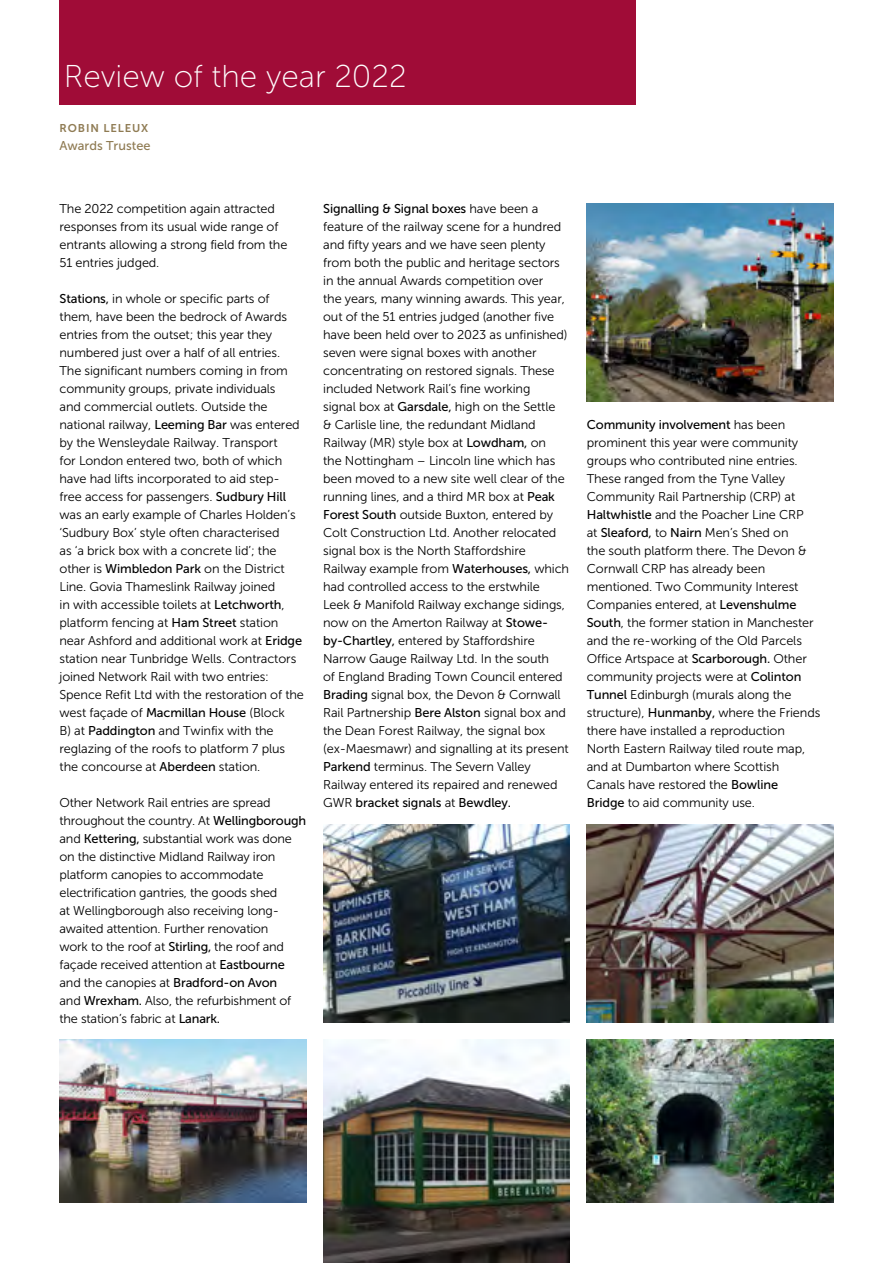
<style>
.page{position:relative;width:893px;height:1263px;background:#fff}
.page>*{position:absolute;margin:0;border:0;box-sizing:border-box;transform-origin:0 0}
.t1{font:31.5px "Museo Sans 100";color:#fff}
.t2{font:12.75px/18px "Museo Sans 300";letter-spacing:-.01em;color:#000}
.t3{font:12.75px "Museo Sans 500";letter-spacing:-.01em;color:#000}
.t4{font:12.75px "Museo Sans 500";color:#8f7b53}
.t5{font:11.25px "Museo Sans 700";letter-spacing:.08em;color:#8f7b53}
.s1{font-family:"Museo Sans 500"}
.s2{font-family:"Museo Sans 300"}
</style>
<div class="page">
<div style="left:60px;top:0;width:576px;height:105px;background:#a00c37"></div>
<img style="left:587px;top:204px;width:246px;height:198px">
<img style="left:60px;top:1040px;width:246px;height:163px">
<img style="left:323px;top:825px;width:247px;height:198px">
<img style="left:587px;top:825px;width:246px;height:198px">
<img style="left:323px;top:1040px;width:247px;height:223px">
<img style="left:587px;top:1040px;width:246px;height:163px">
<h1 class="t1" style="left:64px;top:59px;width:344px">Review of the year 2022</h1>
<p class="t5" style="left:60px;top:121px;width:90px">ROBIN LELEUX</p>
<p class="t4" style="left:60px;top:138px;width:92px">Awards Trustee</p>
<p class="t2" style="left:60px;top:199px;width:229px">The 2022 competition again attracted responses from its usual wide range of entrants allowing a strong field from the 51 entries judged.</p>
<p class="t2" style="left:60px;top:289px;width:246px"><span class="s1">Stations,</span> in whole or specific parts of them, have been the bedrock of Awards entries from the outset; this year they numbered just over a half of all entries.<br>The significant numbers coming in from community groups, private individuals<br>and commercial outlets. Outside the national railway, <span class="s1">Leeming Bar</span> was entered by the Wensleydale Railway. Transport<br>for London entered two, both of which have had lifts incorporated to aid step&shy;free access for passengers. <span class="s1">Sudbury Hill </span>was an early example of Charles Holden’s ‘Sudbury Box’ style often characterised<br>as ‘a brick box with a concrete lid’; the other is <span class="s1">Wimbledon Park</span> on the District Line. Govia Thameslink Railway joined<br>in with accessible toilets at <span class="s1">Letchworth</span>, platform fencing at <span class="s1">Ham Street</span> station near Ashford and additional work at <span class="s1">Eridge </span>station near Tunbridge Wells. Contractors joined Network Rail with two entries:<br>Spence Refit Ltd with the restoration of the west façade of <span class="s1">Macmillan House</span> (Block<br>B) at <span class="s1">Paddington</span> and Twinfix with the reglazing of the roofs to platform 7 plus the concourse at <span class="s1">Aberdeen</span> station.</p>
<p class="t2" style="left:60px;top:793px;width:248px">Other Network Rail entries are spread throughout the country. At <span class="s1">Wellingborough </span>and <span class="s1">Kettering,</span> substantial work was done on the distinctive Midland Railway iron platform canopies to accommodate electrification gantries, the goods shed<br>at Wellingborough also receiving long&shy;awaited attention. Further renovation<br>work to the roof at <span class="s1">Stirling,</span> the roof and façade received attention at <span class="s1">Eastbourne </span>and the canopies at <span class="s1">Bradford-on Avon<br></span>and <span class="s1">Wrexham.</span> Also, the refurbishment of the station’s fabric at <span class="s1">Lanark.</span></p>
<p class="t3" style="left:323px;top:201px;width:217px">Signalling &amp; Signal boxes <span class="s2">have been a</span></p>
<p class="t2" style="left:323px;top:217px;width:247px">feature of the railway scene for a hundred and fifty years and we have seen plenty from both the public and heritage sectors in the annual Awards competition over<br>the years, many winning awards. This year, out of the 51 entries judged (another five have been held over to 2023 as unfinished) seven were signal boxes with another concentrating on restored signals. These included Network Rail’s fine working<br>signal box at <span class="s1">Garsdale,</span> high on the Settle<br>&amp; Carlisle line, the redundant Midland Railway (MR) style box at <span class="s1">Lowdham,</span> on<br>the Nottingham – Lincoln line which has been moved to a new site well clear of the running lines, and a third MR box at <span class="s1">Peak Forest South</span> outside Buxton, entered by Colt Construction Ltd. Another relocated signal box is the North Staffordshire Railway example from <span class="s1">Waterhouses,</span> which had controlled access to the erstwhile Leek &amp; Manifold Railway exchange sidings, now on the Amerton Railway at <span class="s1">Stowe&shy;by-Chartley,</span> entered by Staffordshire Narrow Gauge Railway Ltd. In the south<br>of England Brading Town Council entered <span class="s1">Brading</span> signal box, the Devon &amp; Cornwall Rail Partnership <span class="s1">Bere Alston</span> signal box and the Dean Forest Railway, the signal box (ex-Maesmawr) and signalling at its present <span class="s1">Parkend</span> terminus. The Severn Valley Railway entered its repaired and renewed</p>
<p class="t3" style="left:323px;top:795px;width:189px"><span class="s2">GWR</span> bracket signals <span class="s2">at</span> Bewdley.</p>
<p class="t3" style="left:587px;top:417px;width:200px">Community involvement <span class="s2">has been</span></p>
<p class="t2" style="left:587px;top:433px;width:235px">prominent this year were community groups who contributed nine entries.<br>These ranged from the Tyne Valley Community Rail Partnership (CRP) at <span class="s1">Haltwhistle</span> and the Poacher Line CRP<br>at <span class="s1">Sleaford,</span> to <span class="s1">Nairn</span> Men’s Shed on<br>the south platform there. The Devon &amp; Cornwall CRP has already been mentioned. Two Community Interest Companies entered, at <span class="s1">Levenshulme South</span>, the former station in Manchester and the re-working of the Old Parcels Office Artspace at <span class="s1">Scarborough.</span> Other community projects were at <span class="s1">Colinton Tunnel</span> Edinburgh (murals along the structure), <span class="s1">Hunmanby,</span> where the Friends there have installed a reproduction North Eastern Railway tiled route map, and at Dumbarton where Scottish Canals have restored the <span class="s1">Bowline<br>Bridge</span> to aid community use.</p>
</div>
